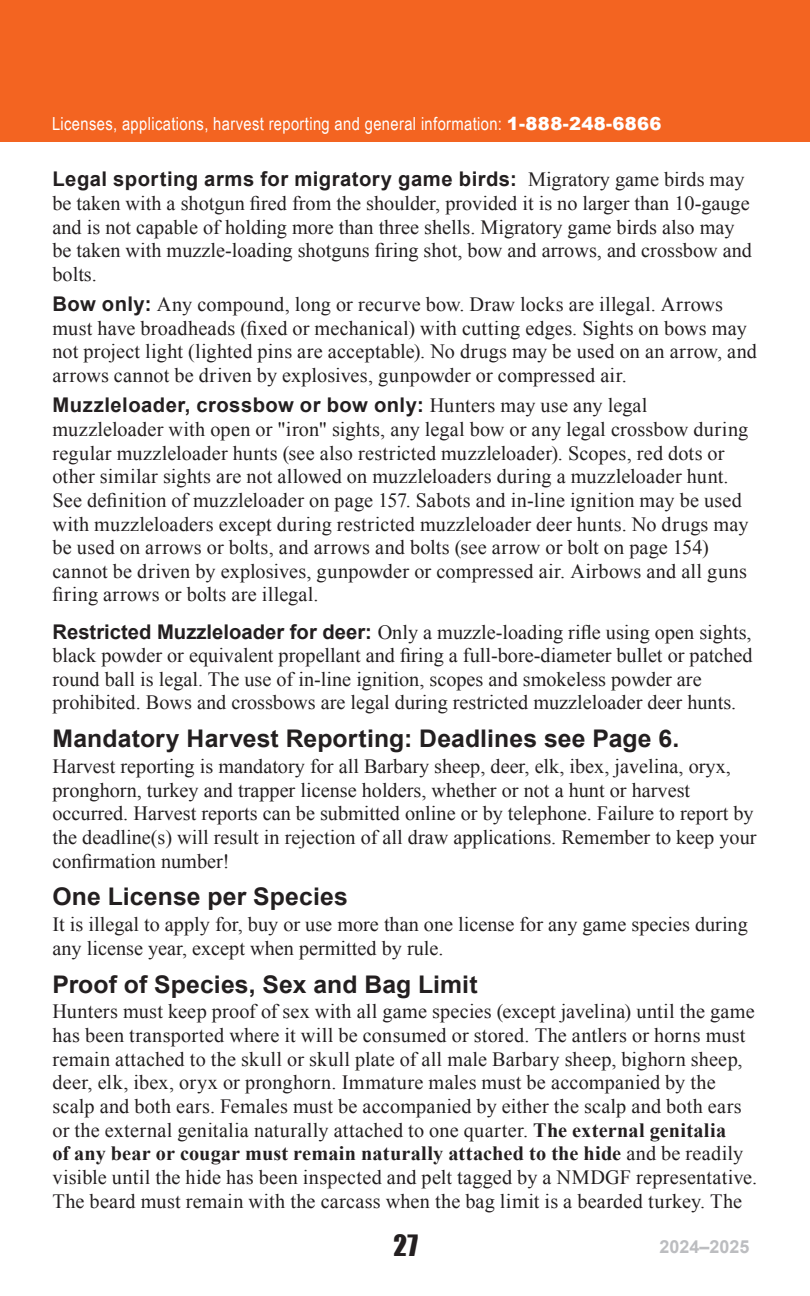
<style>
.page{position:relative;width:810px;height:1296px;background:#fff}
.page>*{position:absolute;margin:0;border:0;box-sizing:border-box;transform-origin:0 0}
.t1{font:27px "Impact";color:#231f20}
.t2{font:700 24.3px "Arial";letter-spacing:.005em;color:#231f20}
.t3{font:20.25px/23.6px "Times New Roman";color:#231f20}
.t4{font:700 20.25px "Arial";letter-spacing:.025em;color:#231f20}
.t5{font:18px "Arial Narrow";letter-spacing:.02em;color:#fff}
.t6{font:700 18px "Arial";color:#bcbdc0}
.s1{font-family:"Arial";font-weight:900}
.s2{font-family:"Times New Roman";font-weight:400}
.s3{font-family:"Arial";font-weight:700}
.s4{font-weight:700}
</style>
<div class="page">
<div style="left:0;top:0;width:810px;height:142px;background:#f36421"></div>
<p class="t5" style="left:52px;top:111px;width:611px">Licenses, applications, harvest reporting and general information: <span class="s1">1-888-248-6866</span></p>
<p class="t4" style="left:52px;top:166px;width:694px">Legal sporting arms for migratory game birds: <span class="s2">Migratory game birds may</span></p>
<p class="t3" style="left:52px;top:191px;width:701px">be taken with a shotgun fired from the shoulder, provided it is no larger than 10-gauge and is not capable of holding more than three shells. Migratory game birds also may be taken with muzzle-loading shotguns firing shot, bow and arrows, and crossbow and bolts.</p>
<p class="t3" style="left:52px;top:292px;width:706px"><span class="s3">Bow only:</span> Any compound, long or recurve bow. Draw locks are illegal. Arrows must have broadheads (fixed or mechanical) with cutting edges. Sights on bows may not project light (lighted pins are acceptable). No drugs may be used on an arrow, and arrows cannot be driven by explosives, gunpowder or compressed air.</p>
<p class="t4" style="left:52px;top:392px;width:597px">Muzzleloader, crossbow or bow only: <span class="s2">Hunters may use any legal</span></p>
<p class="t3" style="left:52px;top:417px;width:698px">muzzleloader with open or "iron" sights, any legal bow or any legal crossbow during regular muzzleloader hunts (see also restricted muzzleloader). Scopes, red dots or other similar sights are not allowed on muzzleloaders during a muzzleloader hunt.<br>See definition of muzzleloader on page 157. Sabots and in-line ignition may be used with muzzleloaders except during restricted muzzleloader deer hunts. No drugs may be used on arrows or bolts, and arrows and bolts (see arrow or bolt on page 154) cannot be driven by explosives, gunpowder or compressed air. Airbows and all guns firing arrows or bolts are illegal.</p>
<p class="t3" style="left:52px;top:620px;width:702px"><span class="s3">Restricted Muzzleloader for deer:</span> Only a muzzle-loading rifle using open sights, black powder or equivalent propellant and firing a full-bore-diameter bullet or patched round ball is legal. The use of in-line ignition, scopes and smokeless powder are prohibited. Bows and crossbows are legal during restricted muzzleloader deer hunts.</p>
<p class="t2" style="left:52px;top:723px;width:628px">Mandatory Harvest Reporting: Deadlines see Page 6.</p>
<p class="t3" style="left:52px;top:754px;width:706px">Harvest reporting is mandatory for all Barbary sheep, deer, elk, ibex, javelina, oryx, pronghorn, turkey and trapper license holders, whether or not a hunt or harvest occurred. Harvest reports can be submitted online or by telephone. Failure to report by the deadline(s) will result in rejection of all draw applications. Remember to keep your confirmation number!</p>
<p class="t2" style="left:52px;top:881px;width:297px">One License per Species</p>
<p class="t3" style="left:52px;top:912px;width:697px">It is illegal to apply for, buy or use more than one license for any game species during any license year, except when permitted by rule.</p>
<p class="t2" style="left:52px;top:968px;width:427px">Proof of Species, Sex and Bag Limit</p>
<p class="t3" style="left:52px;top:1000px;width:706px">Hunters must keep proof of sex with all game species (except javelina) until the game has been transported where it will be consumed or stored. The antlers or horns must remain attached to the skull or skull plate of all male Barbary sheep, bighorn sheep, deer, elk, ibex, oryx or pronghorn. Immature males must be accompanied by the scalp and both ears. Females must be accompanied by either the scalp and both ears or the external genitalia naturally attached to one quarter. <span class="s4">The external genitalia<br>of any bear or cougar must remain naturally attached to the hide</span> and be readily visible until the hide has been inspected and pelt tagged by a NMDGF representative.<br>The beard must remain with the carcass when the bag limit is a bearded turkey. The</p>
<h1 class="t1" style="left:394px;top:1224px;width:26px">27</h1>
<p class="t6" style="left:659px;top:1235px;width:92px">2024–2025</p>
</div>
